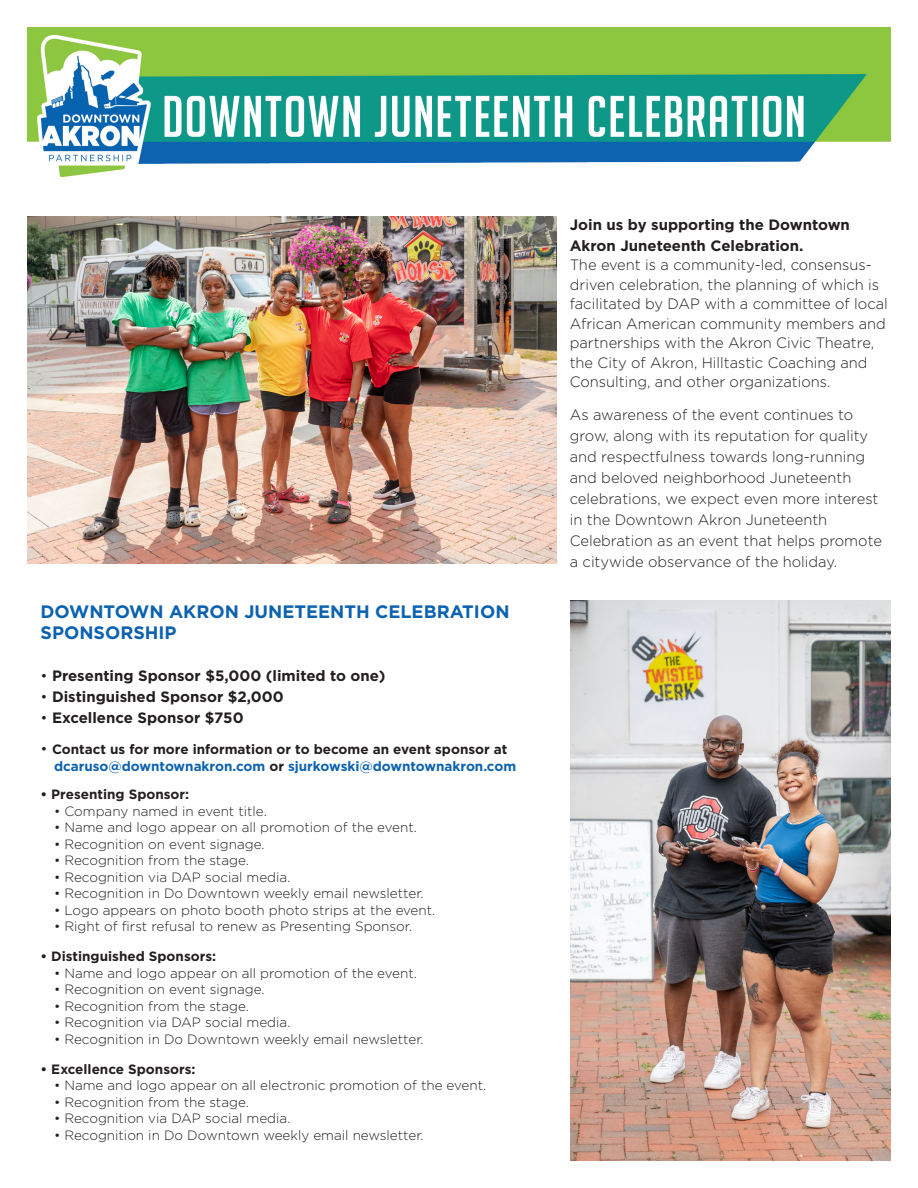
<style>
.page{position:relative;width:918px;height:1188px;background:#fff}
.page>*{position:absolute;margin:0;border:0;box-sizing:border-box;transform-origin:0 0}
.t1{font:700 18px/21px "Gotham";color:#0d62b0}
.t2{font:300 15px/21px "Gotham";color:#231f20}
.t3{font:700 15px/21px "Gotham";color:#231f20}
.t4{font:300 13.5px "Gotham";color:#231f20}
.t5{font:700 13.5px "Gotham";color:#231f20}
.t6{font:700 13.5px "Gotham";color:#0d62b0}
.s1{font-weight:300}
.s2{font-weight:300;font-size:15px}
.s3{color:#231f20}
</style>
<div class="page">
<img style="left:27px;top:27px;width:864px;height:151px">
<img style="left:27px;top:216px;width:529px;height:348px">
<img style="left:570px;top:601px;width:321px;height:560px">
<p class="t1" style="left:40px;top:600px;width:471px">DOWNTOWN AKRON JUNETEENTH CELEBRATION<br>SPONSORSHIP</p>
<p class="t3" style="left:40px;top:664px;width:346px"><span class="s1">•</span> Presenting Sponsor $5,000 (limited to one)</p>
<p class="t3" style="left:40px;top:685px;width:245px"><span class="s1">•</span> Distinguished Sponsor $2,000</p>
<p class="t3" style="left:40px;top:706px;width:205px"><span class="s1">•</span> Excellence Sponsor $750</p>
<p class="t5" style="left:40px;top:741px;width:468px"><span class="s2">•</span> Contact us for more information or to become an event sponsor at</p>
<p class="t6" style="left:54px;top:758px;width:464px">dcaruso@downtownakron.com <span class="s3">or</span> sjurkowski@downtownakron.com</p>
<p class="t5" style="left:40px;top:786px;width:150px">• Presenting Sponsor:</p>
<p class="t4" style="left:54px;top:803px;width:214px">• Company named in event title.</p>
<p class="t4" style="left:54px;top:820px;width:364px">• Name and logo appear on all promotion of the event.</p>
<p class="t4" style="left:54px;top:836px;width:212px">• Recognition on event signage.</p>
<p class="t4" style="left:54px;top:853px;width:196px">• Recognition from the stage.</p>
<p class="t4" style="left:54px;top:869px;width:238px">• Recognition via DAP social media.</p>
<p class="t4" style="left:54px;top:886px;width:371px">• Recognition in Do Downtown weekly email newsletter.</p>
<p class="t4" style="left:54px;top:902px;width:383px">• Logo appears on photo booth photo strips at the event.</p>
<p class="t4" style="left:54px;top:919px;width:360px">• Right of first refusal to renew as Presenting Sponsor.</p>
<p class="t5" style="left:40px;top:948px;width:177px">• Distinguished Sponsors:</p>
<p class="t4" style="left:54px;top:965px;width:364px">• Name and logo appear on all promotion of the event.</p>
<p class="t4" style="left:54px;top:982px;width:212px">• Recognition on event signage.</p>
<p class="t4" style="left:54px;top:998px;width:196px">• Recognition from the stage.</p>
<p class="t4" style="left:54px;top:1015px;width:238px">• Recognition via DAP social media.</p>
<p class="t4" style="left:54px;top:1031px;width:371px">• Recognition in Do Downtown weekly email newsletter.</p>
<p class="t5" style="left:40px;top:1061px;width:156px">• Excellence Sponsors:</p>
<p class="t4" style="left:54px;top:1078px;width:434px">• Name and logo appear on all electronic promotion of the event.</p>
<p class="t4" style="left:54px;top:1094px;width:196px">• Recognition from the stage.</p>
<p class="t4" style="left:54px;top:1111px;width:238px">• Recognition via DAP social media.</p>
<p class="t4" style="left:54px;top:1127px;width:371px">• Recognition in Do Downtown weekly email newsletter.</p>
<p class="t3" style="left:570px;top:214px;width:282px">Join us by supporting the Downtown<br>Akron Juneteenth Celebration.</p>
<p class="t2" style="left:570px;top:255px;width:320px;line-height:19.5px">The event is a community-led, consensus&shy;driven celebration, the planning of which is facilitated by DAP with a committee of local African American community members and partnerships with the Akron Civic Theatre, the City of Akron, Hilltastic Coaching and Consulting, and other organizations.</p>
<p class="t2" style="left:570px;top:405px;width:314px">As awareness of the event continues to grow, along with its reputation for quality and respectfulness towards long-running and beloved neighborhood Juneteenth celebrations, we expect even more interest in the Downtown Akron Juneteenth Celebration as an event that helps promote a citywide observance of the holiday.</p>
</div>
